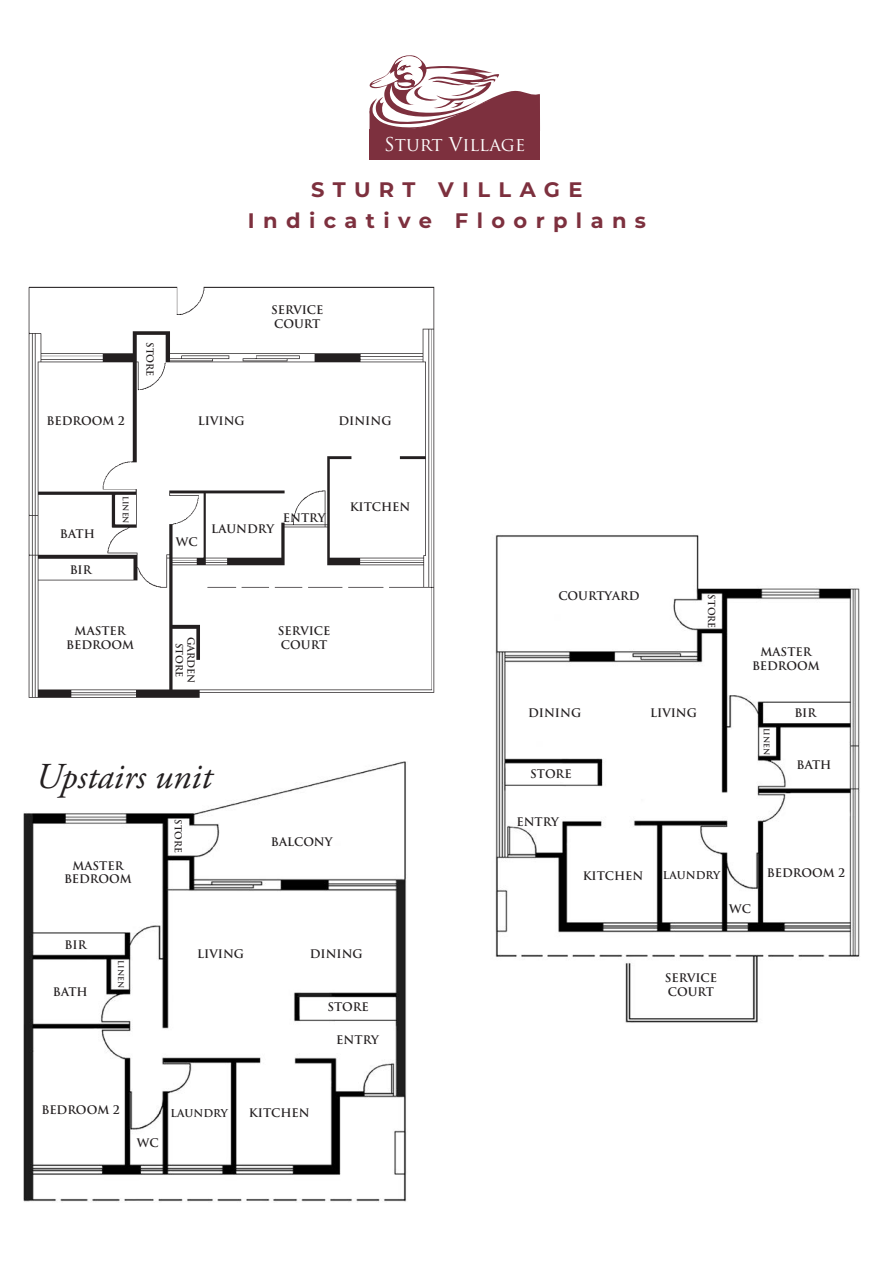
<style>
.page{position:relative;width:893px;height:1263px;background:#fff}
.page>*{position:absolute;margin:0;border:0;box-sizing:border-box;transform-origin:0 0}
.t1{font:italic 36.45px "Adobe Garamond Pro";color:#231f20}
.t2{font:700 21px "Montserrat";letter-spacing:.4em;color:#7d303e}
.t3{font:18.6px "Trajan Pro";color:#fff}
.t4{font:700 11.55px/13.8px "Trajan Pro";color:#231f20}
.t5{font:700 10.5px "Trajan Pro";letter-spacing:-.005em;color:#231f20}
.t6{font:700 9.6px/11.6px "Trajan Pro";letter-spacing:-.01em;color:#231f20;text-align:center}
.t7{font:700 9.45px "Trajan Pro";letter-spacing:-.01em;color:#231f20}
.t8{font:700 7.65px "Trajan Pro";color:#231f20}
</style>
<div class="page">
<img style="left:23px;top:761px;width:384px;height:441px">
<img style="left:495px;top:535px;width:365px;height:488px">
<img style="left:28px;top:286px;width:407px;height:412px">
<div style="left:370px;top:129px;width:170px;height:30px;background:#7d303e"></div>
<svg style="left:369px;top:55px;width:171px;height:76px"></svg>
<p class="t3" style="left:384px;top:132px;width:143px">Sturt Village</p>
<p class="t2" style="left:311px;top:174px;width:273px">STURT VILLAGE</p>
<p class="t2" style="left:248px;top:206px;width:400px">Indicative Floorplans</p>
<p class="t4" style="left:47px;top:414px;width:80px">BEDROOM 2</p>
<p class="t6" style="left:156px;top:342px;width:36px;rotate:90deg">STORE</p>
<p class="t4" style="left:271px;top:303px;width:54px">SERVICE<br>COURT</p>
<p class="t4" style="left:198px;top:414px;width:48px">LIVING</p>
<p class="t4" style="left:338px;top:414px;width:55px">DINING</p>
<p class="t4" style="left:60px;top:527px;width:36px">BATH</p>
<p class="t8" style="left:130px;top:496px;width:29px;rotate:90deg">LINEN</p>
<p class="t4" style="left:176px;top:535px;width:23px">WC</p>
<p class="t4" style="left:211px;top:522px;width:64px">LAUNDRY</p>
<p class="t4" style="left:283px;top:511px;width:44px">ENTRY</p>
<p class="t4" style="left:350px;top:500px;width:62px">KITCHEN</p>
<p class="t4" style="left:70px;top:563px;width:23px">BIR</p>
<p class="t4" style="left:75px;top:624px;width:53px">MASTER</p>
<p class="t4" style="left:66px;top:638px;width:69px">BEDROOM</p>
<p class="t6" style="left:197px;top:637px;width:48px;rotate:90deg">GARDEN<br>STORE</p>
<p class="t4" style="left:278px;top:624px;width:54px">SERVICE<br>COURT</p>
<p class="t1" style="left:36px;top:754px;width:178px">Upstairs unit</p>
<p class="t4" style="left:72px;top:858px;width:53px">MASTER</p>
<p class="t4" style="left:64px;top:872px;width:69px">BEDROOM</p>
<p class="t4" style="left:65px;top:938px;width:23px">BIR</p>
<p class="t4" style="left:53px;top:985px;width:36px">BATH</p>
<p class="t8" style="left:126px;top:960px;width:29px;rotate:90deg">LINEN</p>
<p class="t7" style="left:184px;top:819px;width:35px;rotate:90deg">STORE</p>
<p class="t4" style="left:197px;top:947px;width:48px">LIVING</p>
<p class="t4" style="left:271px;top:835px;width:63px">BALCONY</p>
<p class="t4" style="left:310px;top:947px;width:55px">DINING</p>
<p class="t4" style="left:327px;top:1000px;width:43px">STORE</p>
<p class="t4" style="left:336px;top:1033px;width:44px">ENTRY</p>
<p class="t4" style="left:41px;top:1103px;width:80px">BEDROOM 2</p>
<p class="t4" style="left:137px;top:1136px;width:23px">WC</p>
<p class="t5" style="left:171px;top:1107px;width:59px">LAUNDRY</p>
<p class="t4" style="left:249px;top:1106px;width:62px">KITCHEN</p>
<p class="t4" style="left:558px;top:589px;width:83px">COURTYARD</p>
<p class="t7" style="left:718px;top:594px;width:35px;rotate:90deg">STORE</p>
<p class="t4" style="left:528px;top:706px;width:55px">DINING</p>
<p class="t4" style="left:650px;top:706px;width:48px">LIVING</p>
<p class="t4" style="left:530px;top:767px;width:43px">STORE</p>
<p class="t4" style="left:516px;top:815px;width:44px">ENTRY</p>
<p class="t4" style="left:760px;top:645px;width:53px">MASTER</p>
<p class="t4" style="left:752px;top:659px;width:69px">BEDROOM</p>
<p class="t4" style="left:794px;top:706px;width:23px">BIR</p>
<p class="t8" style="left:771px;top:728px;width:29px;rotate:90deg">LINEN</p>
<p class="t4" style="left:797px;top:758px;width:36px">BATH</p>
<p class="t4" style="left:583px;top:869px;width:62px">KITCHEN</p>
<p class="t5" style="left:663px;top:869px;width:59px">LAUNDRY</p>
<p class="t4" style="left:729px;top:902px;width:23px">WC</p>
<p class="t4" style="left:767px;top:866px;width:80px">BEDROOM 2</p>
<p class="t4" style="left:665px;top:971px;width:54px">SERVICE</p>
<p class="t4" style="left:668px;top:985px;width:48px">COURT</p>
</div>
